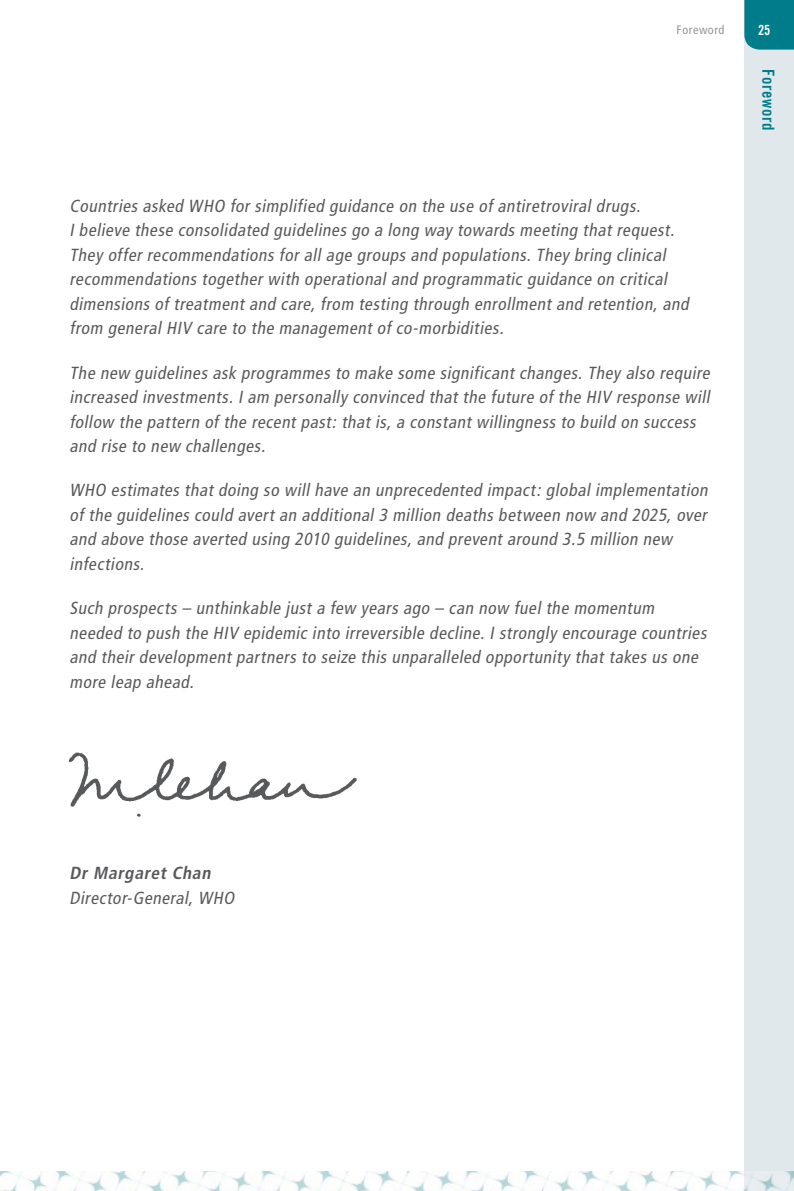
<style>
.page{position:relative;width:794px;height:1191px;background:#fff}
.page>*{position:absolute;margin:0;border:0;box-sizing:border-box;transform-origin:0 0}
.t1{font:italic condensed 17.5px/24.5px "Frutiger";color:#58595b}
.t2{font:16.62px "Trade Gothic Bold Cond Twenty";color:#007c8a}
.t3{font:14px "Trade Gothic Bold Cond Twenty";color:#fff}
.t4{font:condensed 12.25px "Frutiger";letter-spacing:.045em;color:#939598}
.s1{font-weight:700}
</style>
<div class="page">
<div style="left:744px;top:0;width:50px;height:1191px;background:#e0e8eb"></div>
<div style="left:744px;top:0;width:50px;height:50px;background:#007c8a"></div>
<img style="left:0;top:1171px;width:794px;height:20px">
<img style="left:69px;top:752px;width:288px;height:65px">
<p class="t4" style="left:676px;top:23px;width:49px">Foreword</p>
<p class="t1" style="left:69px;top:193px;width:624px">Countries asked WHO for simplified guidance on the use of antiretroviral drugs.<br>I believe these consolidated guidelines go a long way towards meeting that request.<br>They offer recommendations for all age groups and populations. They bring clinical recommendations together with operational and programmatic guidance on critical dimensions of treatment and care, from testing through enrollment and retention, and from general HIV care to the management of co-morbidities.</p>
<p class="t1" style="left:69px;top:360px;width:645px">The new guidelines ask programmes to make some significant changes. They also require increased investments. I am personally convinced that the future of the HIV response will follow the pattern of the recent past: that is, a constant willingness to build on success and rise to new challenges.</p>
<p class="t1" style="left:69px;top:478px;width:643px">WHO estimates that doing so will have an unprecedented impact: global implementation of the guidelines could avert an additional 3 million deaths between now and 2025, over and above those averted using 2010 guidelines, and prevent around 3.5 million new infections.</p>
<p class="t1" style="left:69px;top:596px;width:642px">Such prospects – unthinkable just a few years ago – can now fuel the momentum needed to push the HIV epidemic into irreversible decline. I strongly encourage countries and their development partners to seize this unparalleled opportunity that takes us one more leap ahead.</p>
<p class="t3" style="left:758px;top:22px;width:14px">25</p>
<p class="t2" style="left:778px;top:69px;width:63px;rotate:90deg">Foreword</p>
<p class="t1" style="left:69px;top:861px;width:170px"><span class="s1">Dr Margaret Chan<br></span>Director-General, WHO</p>
</div>
